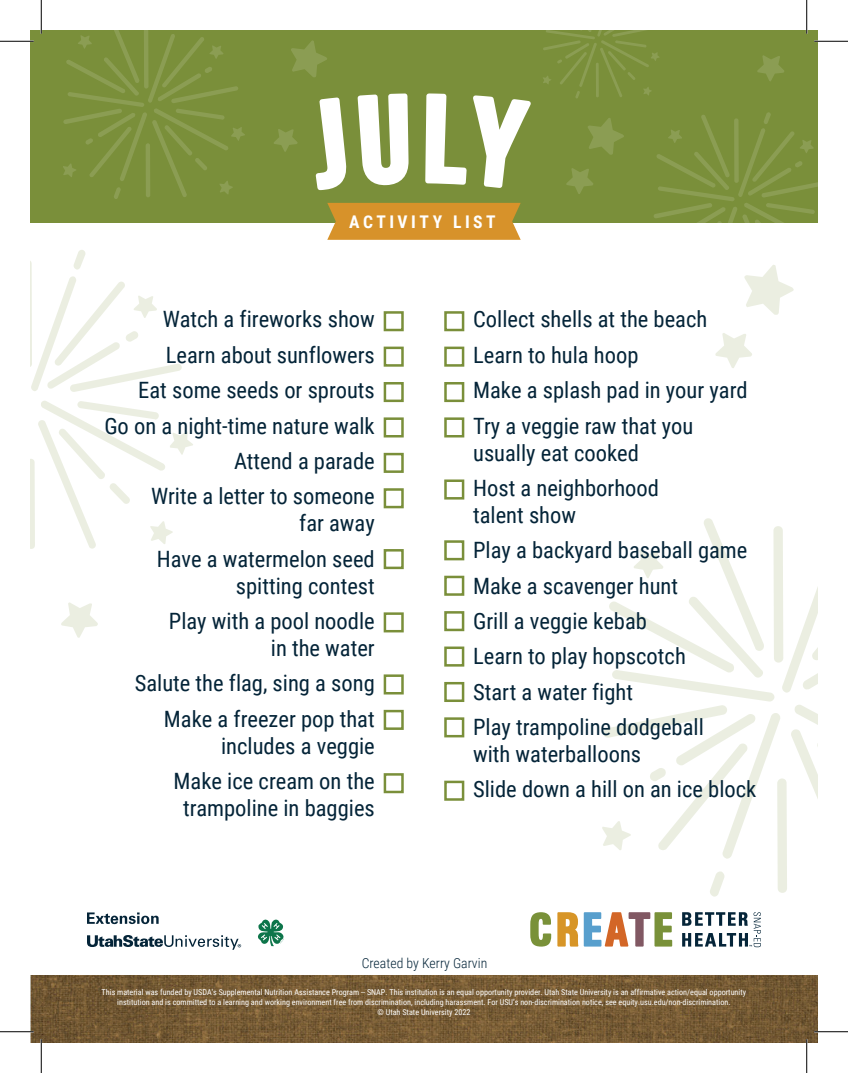
<style>
.page{position:relative;width:848px;height:1073px;background:#fff}
.page>*{position:absolute;margin:0;border:0;box-sizing:border-box;transform-origin:0 0}
.t1{font:22.5px/35.4px "Roboto Condensed";color:#042438;text-align:right}
.t2{font:700 17.5px "Roboto Condensed";letter-spacing:.2em;color:#fff}
.t3{font:300 13.75px "Roboto Condensed";color:#042438}
.t4{font:8.12px/9.8px "Roboto Condensed";color:#fff;text-align:center}
</style>
<div class="page">
<svg style="left:602px;top:518px;width:216px;height:378px"></svg>
<svg style="left:30px;top:401px;width:163px;height:148px"></svg>
<svg style="left:30px;top:250px;width:152px;height:142px"></svg>
<div style="left:30px;top:30px;width:788px;height:192px;background:#7a8f3a"></div>
<div style="left:383px;top:311px;width:21px;height:20px;border:2px solid #7a8f3a"></div>
<div style="left:383px;top:346px;width:21px;height:21px;border:2px solid #7a8f3a"></div>
<div style="left:383px;top:382px;width:21px;height:20px;border:2px solid #7a8f3a"></div>
<div style="left:383px;top:417px;width:21px;height:20px;border:2px solid #7a8f3a"></div>
<div style="left:383px;top:453px;width:21px;height:20px;border:2px solid #7a8f3a"></div>
<div style="left:383px;top:488px;width:21px;height:20px;border:2px solid #7a8f3a"></div>
<div style="left:383px;top:549px;width:21px;height:20px;border:2px solid #7a8f3a"></div>
<div style="left:383px;top:612px;width:21px;height:20px;border:2px solid #7a8f3a"></div>
<div style="left:383px;top:674px;width:21px;height:20px;border:2px solid #7a8f3a"></div>
<div style="left:444px;top:311px;width:20px;height:20px;border:2px solid #7a8f3a"></div>
<div style="left:444px;top:346px;width:20px;height:21px;border:2px solid #7a8f3a"></div>
<div style="left:444px;top:382px;width:20px;height:20px;border:2px solid #7a8f3a"></div>
<div style="left:444px;top:417px;width:20px;height:20px;border:2px solid #7a8f3a"></div>
<div style="left:444px;top:479px;width:20px;height:20px;border:2px solid #7a8f3a"></div>
<div style="left:444px;top:540px;width:20px;height:20px;border:2px solid #7a8f3a"></div>
<div style="left:444px;top:575px;width:20px;height:21px;border:2px solid #7a8f3a"></div>
<div style="left:444px;top:611px;width:20px;height:20px;border:2px solid #7a8f3a"></div>
<div style="left:444px;top:646px;width:20px;height:20px;border:2px solid #7a8f3a"></div>
<div style="left:444px;top:682px;width:20px;height:20px;border:2px solid #7a8f3a"></div>
<div style="left:383px;top:710px;width:21px;height:20px;border:2px solid #7a8f3a"></div>
<div style="left:383px;top:773px;width:21px;height:20px;border:2px solid #7a8f3a"></div>
<div style="left:444px;top:717px;width:20px;height:20px;border:2px solid #7a8f3a"></div>
<div style="left:444px;top:780px;width:20px;height:20px;border:2px solid #7a8f3a"></div>
<svg style="left:315px;top:93px;width:94px;height:98px"></svg>
<svg style="left:425px;top:93px;width:106px;height:95px"></svg>
<svg style="left:63px;top:30px;width:182px;height:169px"></svg>
<svg style="left:543px;top:30px;width:116px;height:68px"></svg>
<hr style="left:595px;top:63px;width:3px;height:34px;background:#fff">
<svg style="left:566px;top:168px;width:27px;height:26px"></svg>
<svg style="left:757px;top:55px;width:27px;height:26px"></svg>
<svg style="left:588px;top:118px;width:36px;height:37px"></svg>
<svg style="left:715px;top:333px;width:37px;height:35px"></svg>
<svg style="left:61px;top:602px;width:37px;height:35px"></svg>
<svg style="left:653px;top:112px;width:165px;height:203px"></svg>
<svg style="left:291px;top:40px;width:36px;height:37px"></svg>
<svg style="left:274px;top:129px;width:23px;height:23px"></svg>
<svg style="left:327px;top:203px;width:193px;height:37px;background:#d5942f"></svg>
<img style="left:30px;top:975px;width:788px;height:67px">
<svg style="left:87px;top:912px;width:72px;height:12px"></svg>
<svg style="left:258px;top:919px;width:26px;height:27px"></svg>
<svg style="left:87px;top:935px;width:154px;height:14px"></svg>
<svg style="left:530px;top:912px;width:21px;height:34px"></svg>
<svg style="left:557px;top:912px;width:115px;height:34px"></svg>
<svg style="left:682px;top:912px;width:78px;height:35px"></svg>
<hr style="left:0;top:40px;width:34px;height:2px;background:#fff">
<hr style="left:814px;top:40px;width:34px;height:2px;background:#fff">
<hr style="left:0;top:1030px;width:34px;height:2px;background:#fff">
<hr style="left:814px;top:1030px;width:34px;height:2px;background:#fff">
<hr style="left:40px;top:0;width:2px;height:34px;background:#fff">
<hr style="left:40px;top:1039px;width:2px;height:33px;background:#fff">
<hr style="left:805px;top:0;width:2px;height:34px;background:#fff">
<hr style="left:805px;top:1039px;width:2px;height:33px;background:#fff">
<hr style="left:0;top:41px;width:34px;height:1px;background:#000">
<hr style="left:814px;top:41px;width:34px;height:1px;background:#000">
<hr style="left:0;top:1031px;width:34px;height:1px;background:#000">
<hr style="left:814px;top:1031px;width:34px;height:1px;background:#000">
<hr style="left:41px;top:0;width:1px;height:34px;background:#000">
<hr style="left:41px;top:1039px;width:1px;height:33px;background:#000">
<hr style="left:806px;top:0;width:1px;height:34px;background:#000">
<hr style="left:806px;top:1039px;width:1px;height:33px;background:#000">
<p class="t2" style="left:349px;top:209px;width:148px">ACTIVITY LIST</p>
<p class="t1" style="left:104px;top:301px;width:272px">Watch a fireworks show<br>Learn about sunflowers<br>Eat some seeds or sprouts<br>Go on a night-time nature walk<br>Attend a parade<br>Write a letter to someone</p>
<p class="t1" style="left:157px;top:504px;width:219px">far away<br>Have a watermelon seed</p>
<p class="t1" style="left:169px;top:567px;width:207px">spitting contest<br>Play with a pool noodle</p>
<p class="t1" style="left:135px;top:629px;width:241px">in the water<br>Salute the flag, sing a song<br>Make a freezer pop that</p>
<p class="t1" style="left:174px;top:727px;width:203px">includes a veggie<br>Make ice cream on the</p>
<p class="t1" style="left:183px;top:789px;width:193px">trampoline in baggies</p>
<p class="t1" style="left:473px;top:301px;width:276px;text-align:left">Collect shells at the beach<br>Learn to hula hoop<br>Make a splash pad in your yard<br>Try a veggie raw that you</p>
<p class="t1" style="left:473px;top:434px;width:187px;text-align:left">usually eat cooked<br>Host a neighborhood</p>
<p class="t1" style="left:473px;top:496px;width:276px;text-align:left">talent show<br>Play a backyard baseball game<br>Make a scavenger hunt<br>Grill a veggie kebab<br>Learn to play hopscotch<br>Start a water fight<br>Play trampoline dodgeball</p>
<p class="t1" style="left:473px;top:735px;width:285px;text-align:left">with waterballoons<br>Slide down a hill on an ice block</p>
<p class="t3" style="left:362px;top:954px;width:127px">Created by Kerry Garvin</p>
<p class="t4" style="left:102px;top:987px;width:646px">This material was funded by USDA's Supplemental Nutrition Assistance Program -- SNAP. This institution is an equal opportunity provider. Utah State University is an affirmative action/equal opportunity institution and is committed to a learning and working environment free from discrimination, including harassment. For USU’s non-discrimination notice, see equity.usu.edu/non-discrimination.<br>© Utah State University 2022</p>
</div>
